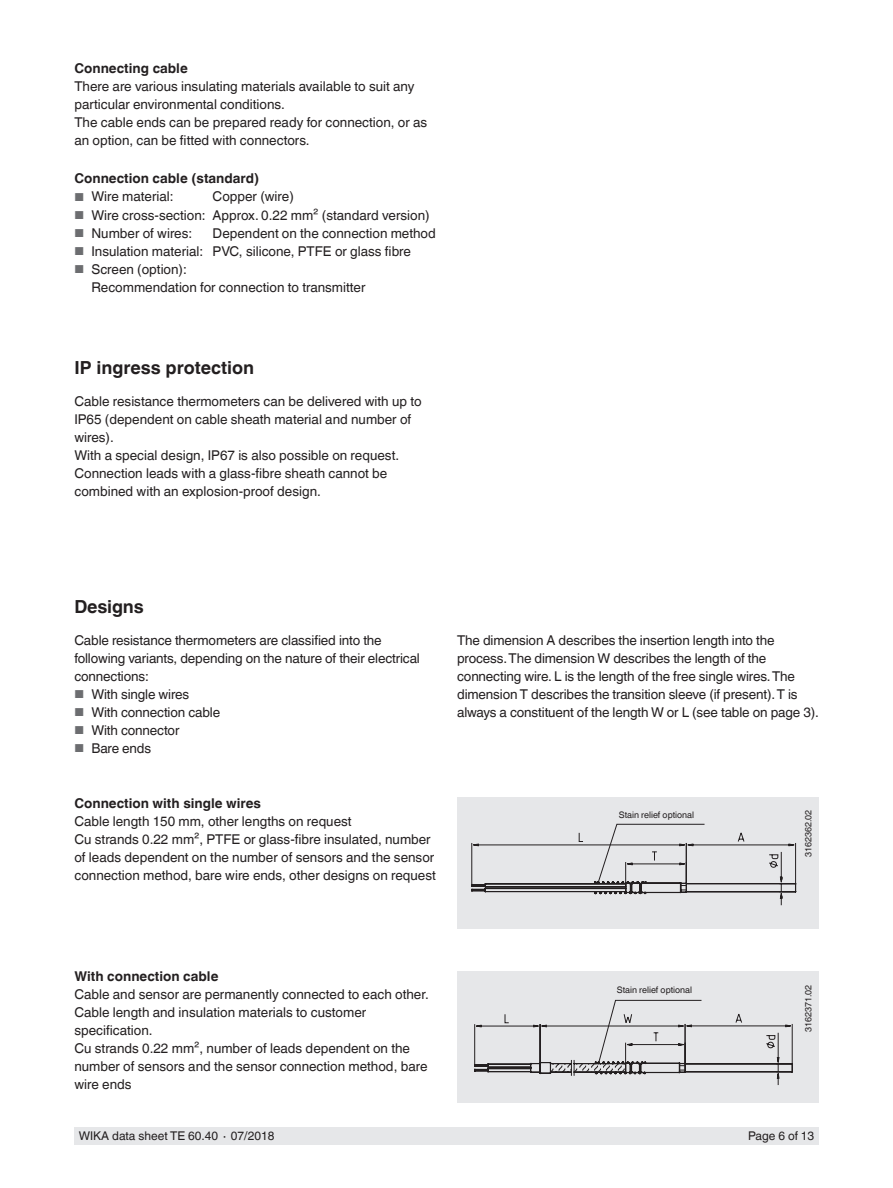
<style>
.page{position:relative;width:893px;height:1188px;background:#fff}
.page>*{position:absolute;margin:0;border:0;box-sizing:border-box;transform-origin:0 0}
.t1{font:700 18px "Helvetica World";color:#231f20}
.t2{font:13.5px/18px "Helvetica World";color:#231f20}
.t3{font:700 13.5px "Helvetica World";color:#231f20}
.t4{font:12px "Helvetica World";color:#231f20}
.t5{font:9px "Helvetica World";color:#231f20}
.s1{font-size:11.55px;color:#6c6d70}
</style>
<div class="page">
<div style="left:74px;top:1128px;width:745px;height:17px;background:#e6e7e9"></div>
<div style="left:457px;top:797px;width:362px;height:132px;background:#e6e7e9"></div>
<div style="left:457px;top:971px;width:362px;height:132px;background:#e6e7e9"></div>
<svg style="left:474px;top:1000px;width:319px;height:85px"></svg>
<svg style="left:471px;top:824px;width:325px;height:82px"></svg>
<p class="t3" style="left:74px;top:61px;width:115px">Connecting cable</p>
<p class="t2" style="left:74px;top:78px;width:354px">There are various insulating materials available to suit any particular environmental conditions.<br>The cable ends can be prepared ready for connection, or as an option, can be fitted with connectors.</p>
<p class="t3" style="left:74px;top:171px;width:186px">Connection cable (standard)</p>
<p class="t2" style="left:74px;top:188px;width:101px"><span class="s1">■</span> Wire material:</p>
<p class="t2" style="left:213px;top:188px;width:83px">Copper (wire)</p>
<p class="t2" style="left:74px;top:206px;width:357px"><span class="s1">■</span> Wire cross-section: Approx. 0.22 mm² (standard version)</p>
<p class="t2" style="left:74px;top:224px;width:119px"><span class="s1">■</span> Number of wires:</p>
<p class="t2" style="left:213px;top:224px;width:225px">Dependent on the connection method</p>
<p class="t2" style="left:74px;top:242px;width:338px"><span class="s1">■</span> Insulation material: PVC, silicone, PTFE or glass fibre</p>
<p class="t2" style="left:91px;top:261px;width:276px;text-indent:-17px"><span class="s1">■</span> Screen (option):<br>Recommendation for connection to transmitter</p>
<h1 class="t1" style="left:74px;top:358px;width:181px">IP ingress protection</h1>
<p class="t2" style="left:74px;top:392px;width:349px">Cable resistance thermometers can be delivered with up to IP65 (dependent on cable sheath material and number of wires).<br>With a special design, IP67 is also possible on request.<br>Connection leads with a glass-fibre sheath cannot be combined with an explosion-proof design.</p>
<h1 class="t1" style="left:74px;top:597px;width:71px">Designs</h1>
<p class="t2" style="left:74px;top:631px;width:347px">Cable resistance thermometers are classified into the following variants, depending on the nature of their electrical connections:</p>
<p class="t2" style="left:74px;top:685px;width:116px"><span class="s1">■</span> With single wires</p>
<p class="t2" style="left:74px;top:703px;width:147px"><span class="s1">■</span> With connection cable</p>
<p class="t2" style="left:74px;top:721px;width:107px"><span class="s1">■</span> With connector</p>
<p class="t2" style="left:74px;top:739px;width:78px"><span class="s1">■</span> Bare ends</p>
<p class="t3" style="left:74px;top:796px;width:188px">Connection with single wires</p>
<p class="t2" style="left:74px;top:813px;width:363px">Cable length 150 mm, other lengths on request<br>Cu strands 0.22 mm², PTFE or glass-fibre insulated, number of leads dependent on the number of sensors and the sensor connection method, bare wire ends, other designs on request</p>
<p class="t2" style="left:457px;top:631px;width:363px">The dimension A describes the insertion length into the process. The dimension W describes the length of the connecting wire. L is the length of the free single wires. The dimension T describes the transition sleeve (if present). T is always a constituent of the length W or L (see table on page 3).</p>
<p class="t5" style="left:619px;top:809px;width:77px">Stain relief optional</p>
<p class="t5" style="left:803px;top:857px;width:49px;rotate:-90deg">3162362.02</p>
<p class="t3" style="left:74px;top:968px;width:146px">With connection cable</p>
<p class="t2" style="left:74px;top:985px;width:356px">Cable and sensor are permanently connected to each other.<br>Cable length and insulation materials to customer specification.<br>Cu strands 0.22 mm², number of leads dependent on the number of sensors and the sensor connection method, bare wire ends</p>
<p class="t5" style="left:617px;top:985px;width:77px">Stain relief optional</p>
<p class="t5" style="left:803px;top:1032px;width:49px;rotate:-90deg">3162371.02</p>
<p class="t4" style="left:79px;top:1129px;width:197px">WIKA data sheet TE 60.40 ∙ 07/2018</p>
<p class="t4" style="left:748px;top:1129px;width:68px">Page 6 of 13</p>
</div>
